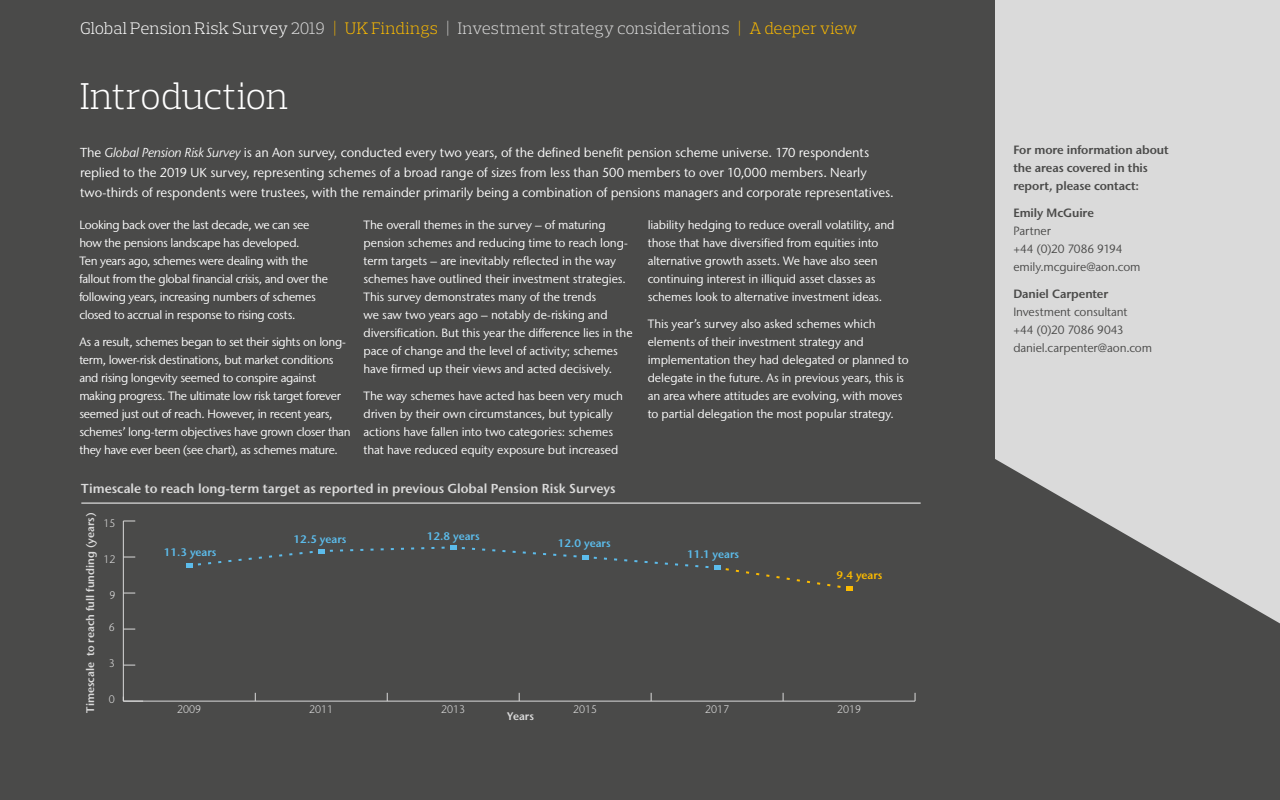
<style>
.page{position:relative;width:1280px;height:800px;background:#4a4a49}
.page>*{position:absolute;margin:0;border:0;box-sizing:border-box;transform-origin:0 0}
.t1{font:300 38px "Prelo Slab";letter-spacing:-.015em;color:#fff}
.t2{font:300 17px "Prelo Slab";color:#dadada}
.t3{font:13px/20px "Stone Sans IIITC Pro";letter-spacing:-.005em;color:#fff}
.t4{font:600 13px "Stone Sans IIITC Std";color:#dadada}
.t5{font:12px/18px "Stone Sans IIITC Std";letter-spacing:-.015em;color:#fff}
.t6{font:12px/18px "Stone Sans IIITC Std";letter-spacing:-.01em;color:#4a4a49}
.t7{font:600 12px/18px "Stone Sans IIITC Std";letter-spacing:-.005em;color:#4a4a49}
.t8{font:600 11px "Stone Sans IIITC Pro";color:#5cbceb}
.t9{font:600 11px "Stone Sans IIITC Pro";color:#dadada}
.t10{font:300 11px "Stone Sans IIITC Pro";color:#dadada}
.t11{font:600 11px "Stone Sans IIITC Pro";color:#fbba00}
.s1{color:#fff}
.s2{color:#fbba00}
.s3{font-style:italic}
</style>
<div class="page">
<svg style="left:995px;top:0;width:285px;height:623px;fill:#dadada"></svg>
<hr style="left:81px;top:503px;width:840px;height:1px;background:#fff">
<hr style="left:123px;top:701px;width:792px;height:1px;background:#dadada">
<hr style="left:123px;top:521px;width:1px;height:180px;background:#dadada">
<svg style="left:123px;top:697px;width:20px;height:5px"></svg>
<svg style="left:123px;top:665px;width:12px;height:1px"></svg>
<svg style="left:123px;top:629px;width:12px;height:1px"></svg>
<svg style="left:123px;top:593px;width:12px;height:1px"></svg>
<svg style="left:123px;top:557px;width:12px;height:1px"></svg>
<svg style="left:123px;top:520px;width:12px;height:1px"></svg>
<div style="left:186px;top:545px;width:666px;height:45px;background:#4a4a49"></div>
<h2 class="t2" style="left:80px;top:18px;width:779px"><span class="s1">Global Pension Risk Survey</span> 2019 <span class="s2">| UK Findings</span> | Investment strategy considerations <span class="s2">| A deeper view</span></h2>
<h1 class="t1" style="left:80px;top:72px;width:210px">Introduction</h1>
<p class="t3" style="left:80px;top:142px;width:815px">The <span class="s3">Global Pension Risk Survey</span> is an Aon survey, conducted every two years, of the defined benefit pension scheme universe. 170 respondents replied to the 2019 UK survey, representing schemes of a broad range of sizes from less than 500 members to over 10,000 members. Nearly two-thirds of respondents were trustees, with the remainder primarily being a combination of pensions managers and corporate representatives.</p>
<p class="t5" style="left:79px;top:216px;width:250px">Looking back over the last decade, we can see how the pensions landscape has developed.<br>Ten years ago, schemes were dealing with the fallout from the global financial crisis, and over the following years, increasing numbers of schemes closed to accrual in response to rising costs.</p>
<p class="t5" style="left:79px;top:333px;width:273px">As a result, schemes began to set their sights on long&shy;term, lower-risk destinations, but market conditions and rising longevity seemed to conspire against making progress. The ultimate low risk target forever seemed just out of reach. However, in recent years, schemes’ long-term objectives have grown closer than they have ever been (see chart), as schemes mature.</p>
<p class="t5" style="left:364px;top:216px;width:271px">The overall themes in the survey – of maturing pension schemes and reducing time to reach long&shy;term targets – are inevitably reflected in the way schemes have outlined their investment strategies.<br>This survey demonstrates many of the trends<br>we saw two years ago – notably de-risking and diversification. But this year the difference lies in the pace of change and the level of activity; schemes have firmed up their views and acted decisively.</p>
<p class="t5" style="left:364px;top:387px;width:261px">The way schemes have acted has been very much driven by their own circumstances, but typically actions have fallen into two categories: schemes that have reduced equity exposure but increased</p>
<p class="t4" style="left:81px;top:481px;width:536px">Timescale to reach long-term target as reported in previous Global Pension Risk Surveys</p>
<p class="t5" style="left:648px;top:216px;width:248px">liability hedging to reduce overall volatility, and those that have diversified from equities into alternative growth assets. We have also seen continuing interest in illiquid asset classes as schemes look to alternative investment ideas.</p>
<p class="t5" style="left:648px;top:315px;width:262px">This year’s survey also asked schemes which elements of their investment strategy and implementation they had delegated or planned to delegate in the future. As in previous years, this is an area where attitudes are evolving, with moves to partial delegation the most popular strategy.</p>
<p class="t9" style="left:83px;top:713px;width:202px;rotate:-90deg">Timescale to reach full funding (years)</p>
<p class="t10" style="left:103px;top:517px;width:14px">15</p>
<p class="t10" style="left:103px;top:553px;width:14px">12</p>
<p class="t10" style="left:109px;top:589px;width:8px">9</p>
<p class="t10" style="left:109px;top:621px;width:8px">6</p>
<p class="t10" style="left:109px;top:657px;width:8px">3</p>
<p class="t10" style="left:109px;top:693px;width:8px">0</p>
<p class="t8" style="left:164px;top:545px;width:54px">11.3 years</p>
<p class="t8" style="left:294px;top:532px;width:54px">12.5 years</p>
<p class="t10" style="left:177px;top:702px;width:26px">2009</p>
<p class="t10" style="left:309px;top:702px;width:26px">2011</p>
<p class="t8" style="left:427px;top:529px;width:54px">12.8 years</p>
<p class="t8" style="left:558px;top:536px;width:54px">12.0 years</p>
<p class="t8" style="left:687px;top:548px;width:54px">11.1 years</p>
<p class="t11" style="left:836px;top:569px;width:48px">9.4 years</p>
<p class="t10" style="left:441px;top:702px;width:26px">2013</p>
<p class="t10" style="left:573px;top:702px;width:26px">2015</p>
<p class="t10" style="left:705px;top:702px;width:26px">2017</p>
<p class="t10" style="left:837px;top:702px;width:26px">2019</p>
<p class="t9" style="left:507px;top:710px;width:28px">Years</p>
<p class="t7" style="left:1013px;top:141px;width:157px">For more information about the areas covered in this report, please contact:</p>
<p class="t7" style="left:1013px;top:204px;width:82px">Emily McGuire</p>
<p class="t6" style="left:1013px;top:222px;width:129px">Partner<br>+44 (0)20 7086 9194 emily.mcguire@aon.com</p>
<p class="t7" style="left:1013px;top:285px;width:97px">Daniel Carpenter</p>
<p class="t6" style="left:1013px;top:303px;width:140px">Investment consultant<br>+44 (0)20 7086 9043 daniel.carpenter@aon.com</p>
</div>
